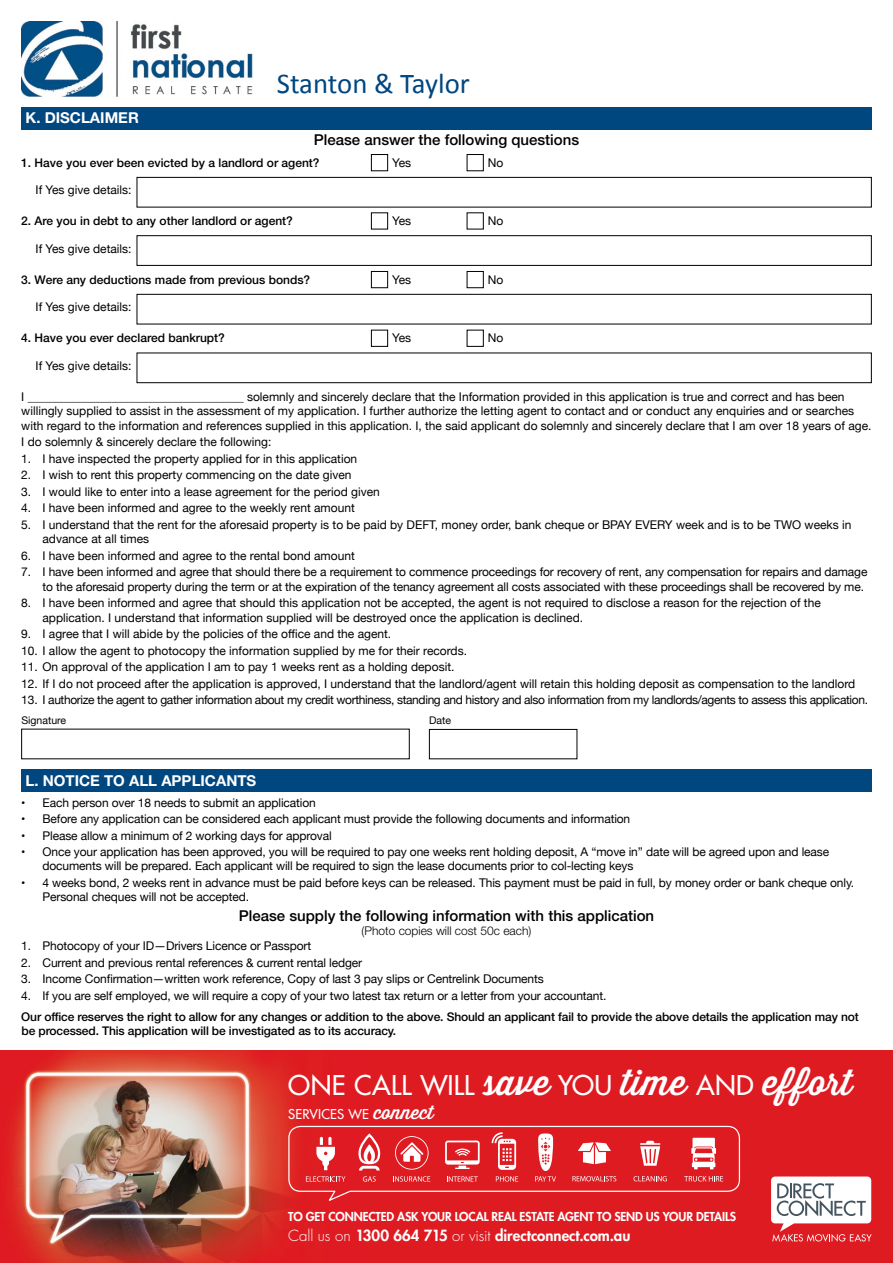
<style>
.page{position:relative;width:893px;height:1263px;background:#fff}
.page>*{position:absolute;margin:0;border:0;box-sizing:border-box;transform-origin:0 0}
.t1{font:28.8px "Calibri";color:#00467f}
.t2{font:500 26.55px "Futura Std";letter-spacing:.01em;color:#fff}
.t3{font:500 15px "Helvetica Neue";color:#000}
.t4{font:800 15px "Futura Std";color:#fff}
.t5{font:700 15px "Helvetica Neue";color:#fff}
.t6{font:500 13.2px "Futura Std";letter-spacing:.01em;color:#fff}
.t7{font:12px/14.4px "Helvetica Neue";color:#000}
.t8{font:500 12px/14.4px "Helvetica Neue";letter-spacing:-.01em;color:#000}
.t9{font:12px "Helvetica Neue";letter-spacing:-.03em;color:#000}
.t10{font:800 12px "Futura Std";letter-spacing:-.015em;color:#fff}
.t11{font:300 12px "Helvetica Neue";color:#000}
.t12{font:10.5px "Helvetica Neue";color:#000}
.s1{font-family:"Thirsty Script";font-size:35.4px}
.s2{font-family:"Thirsty Script";font-size:18.6px}
.s3{font-weight:300}
</style>
<div class="page">
<div style="left:21px;top:107px;width:851px;height:23px;background:#00467f"></div>
<div style="left:371px;top:154px;width:17px;height:17px;border:1px solid #000"></div>
<div style="left:467px;top:154px;width:17px;height:17px;border:1px solid #000"></div>
<div style="left:137px;top:177px;width:735px;height:30px;border:1px solid #000"></div>
<div style="left:371px;top:212px;width:17px;height:17px;border:1px solid #000"></div>
<div style="left:137px;top:235px;width:735px;height:31px;border:1px solid #000"></div>
<div style="left:371px;top:271px;width:17px;height:17px;border:1px solid #000"></div>
<div style="left:467px;top:271px;width:17px;height:17px;border:1px solid #000"></div>
<div style="left:137px;top:294px;width:735px;height:30px;border:1px solid #000"></div>
<div style="left:371px;top:330px;width:17px;height:17px;border:1px solid #000"></div>
<div style="left:467px;top:330px;width:17px;height:17px;border:1px solid #000"></div>
<div style="left:137px;top:353px;width:735px;height:30px;border:1px solid #000"></div>
<div style="left:21px;top:770px;width:851px;height:22px;background:#00467f"></div>
<div style="left:429px;top:729px;width:148px;height:30px;border:1px solid #000"></div>
<div style="left:0;top:1050px;width:893px;height:213px;background:#df1b22"></div>
<img style="left:11px;top:1050px;width:283px;height:213px">
<svg style="left:771px;top:1176px;width:101px;height:66px"></svg>
<svg style="left:288px;top:1125px;width:453px;height:78px"></svg>
<img style="left:22px;top:22px;width:231px;height:76px">
<h1 class="t1" style="left:277px;top:66px;width:195px">Stanton &amp; Taylor</h1>
<p class="t5" style="left:26px;top:109px;width:115px">K. DISCLAIMER</p>
<p class="t8" style="left:21px;top:155px;width:300px">1. Have you ever been evicted by a landlord or agent?</p>
<p class="t7" style="left:392px;top:156px;width:20px">Yes</p>
<p class="t7" style="left:488px;top:156px;width:17px">No</p>
<p class="t7" style="left:36px;top:184px;width:98px">If Yes give details:</p>
<p class="t8" style="left:21px;top:213px;width:273px">2. Are you in debt to any other landlord or agent?</p>
<p class="t7" style="left:392px;top:214px;width:20px">Yes</p>
<p class="t7" style="left:488px;top:214px;width:17px">No</p>
<p class="t7" style="left:36px;top:242px;width:98px">If Yes give details:</p>
<p class="t8" style="left:21px;top:272px;width:291px">3. Were any deductions made from previous bonds?</p>
<p class="t7" style="left:392px;top:273px;width:20px">Yes</p>
<p class="t7" style="left:488px;top:273px;width:17px">No</p>
<p class="t7" style="left:36px;top:301px;width:98px">If Yes give details:</p>
<p class="t8" style="left:21px;top:331px;width:205px">4. Have you ever declared bankrupt?</p>
<p class="t7" style="left:392px;top:331px;width:20px">Yes</p>
<p class="t7" style="left:488px;top:331px;width:17px">No</p>
<p class="t7" style="left:36px;top:359px;width:98px">If Yes give details:</p>
<p class="t7" style="left:21px;top:390px;width:852px">I ____________________________________ solemnly and sincerely declare that the Information provided in this application is true and correct and has been willingly supplied to assist in the assessment of my application. I further authorize the letting agent to contact and or conduct any enquiries and or searches with regard to the information and references supplied in this application. I, the said applicant do solemnly and sincerely declare that I am over 18 years of age.</p>
<p class="t7" style="left:21px;top:436px;width:252px">I do solemnly &amp; sincerely declare the following:</p>
<p class="t7" style="left:21px;top:452px;width:337px">1. I have inspected the property applied for in this application</p>
<p class="t7" style="left:21px;top:469px;width:332px">2. I wish to rent this property commencing on the date given</p>
<p class="t7" style="left:21px;top:485px;width:360px">3. I would like to enter into a lease agreement for the period given</p>
<p class="t7" style="left:21px;top:502px;width:335px">4. I have been informed and agree to the weekly rent amount</p>
<p class="t7" style="left:43px;top:518px;width:810px;text-indent:-21px">5. I understand that the rent for the aforesaid property is to be paid by DEFT, money order, bank cheque or BPAY EVERY week and is to be TWO weeks in advance at all times</p>
<p class="t7" style="left:21px;top:549px;width:335px">6. I have been informed and agree to the rental bond amount</p>
<p class="t7" style="left:21px;top:566px;width:848px;text-align:right">7. I have been informed and agree that should there be a requirement to commence proceedings for recovery of rent, any compensation for repairs and damage to the aforesaid property during the term or at the expiration of the tenancy agreement all costs associated with these proceedings shall be recovered by me.</p>
<p class="t7" style="left:43px;top:597px;width:780px;text-indent:-21px">8. I have been informed and agree that should this application not be accepted, the agent is not required to disclose a reason for the rejection of the application. I understand that information supplied will be destroyed once the application is declined.</p>
<p class="t7" style="left:21px;top:627px;width:372px">9. I agree that I will abide by the policies of the office and the agent.</p>
<p class="t7" style="left:21px;top:644px;width:447px">10. I allow the agent to photocopy the information supplied by me for their records.</p>
<p class="t7" style="left:21px;top:661px;width:435px">11. On approval of the application I am to pay 1 weeks rent as a holding deposit.</p>
<p class="t7" style="left:21px;top:677px;width:835px">12. If I do not proceed after the application is approved, I understand that the landlord/agent will retain this holding deposit as compensation to the landlord</p>
<p class="t9" style="left:21px;top:691px;width:848px">13. I authorize the agent to gather information about my credit worthiness, standing and history and also information from my landlords/agents to assess this application.</p>
<p class="t3" style="left:314px;top:130px;width:267px">Please answer the following questions</p>
<p class="t12" style="left:21px;top:712px;width:46px">Signature</p>
<p class="t12" style="left:429px;top:712px;width:23px">Date</p>
<p class="t5" style="left:26px;top:771px;width:232px">L. NOTICE TO ALL APPLICANTS</p>
<p class="t7" style="left:21px;top:796px;width:296px">• Each person over 18 needs to submit an application</p>
<p class="t7" style="left:21px;top:812px;width:611px">• Before any application can be considered each applicant must provide the following documents and information</p>
<p class="t7" style="left:21px;top:829px;width:312px">• Please allow a minimum of 2 working days for approval</p>
<p class="t7" style="left:43px;top:845px;width:788px;text-indent:-21px">• Once your application has been approved, you will be required to pay one weeks rent holding deposit, A “move in” date will be agreed upon and lease documents will be prepared. Each applicant will be required to sign the lease documents prior to col-lecting keys</p>
<p class="t7" style="left:43px;top:876px;width:813px;text-indent:-21px">• 4 weeks bond, 2 weeks rent in advance must be paid before keys can be released. This payment must be paid in full, by money order or bank cheque only.<br>Personal cheques will not be accepted.</p>
<p class="t7" style="left:21px;top:939px;width:291px">1. Photocopy of your ID—Drivers Licence or Passport</p>
<p class="t7" style="left:21px;top:956px;width:342px">2. Current and previous rental references &amp; current rental ledger</p>
<p class="t7" style="left:21px;top:972px;width:524px">3. Income Confirmation—written work reference, Copy of last 3 pay slips or Centrelink Documents</p>
<p class="t7" style="left:21px;top:989px;width:587px">4. If you are self employed, we will require a copy of your two latest tax return or a letter from your accountant.</p>
<p class="t8" style="left:21px;top:1009px;width:839px">Our office reserves the right to allow for any changes or addition to the above. Should an applicant fail to provide the above details the application may not be processed. This application will be investigated as to its accuracy.</p>
<p class="t3" style="left:239px;top:906px;width:417px">Please supply the following information with this application</p>
<p class="t11" style="left:362px;top:923px;width:171px">(Photo copies will cost 50c each)</p>
<h2 class="t2" style="left:288px;top:1068px;width:565px">ONE CALL WILL <span class="s1">save</span> YOU <span class="s1">time</span> AND <span class="s1">effort</span></h2>
<p class="t6" style="left:288px;top:1106px;width:147px">SERVICES WE <span class="s2">connect</span></p>
<p class="t10" style="left:288px;top:1209px;width:449px">TO GET CONNECTED ASK YOUR LOCAL REAL ESTATE AGENT TO SEND US YOUR DETAILS</p>
<p class="t4" style="left:288px;top:1226px;width:344px"><span class="s3">Call us on</span> 1300 664 715 <span class="s3">or visit</span> directconnect.com.au</p>
</div>
